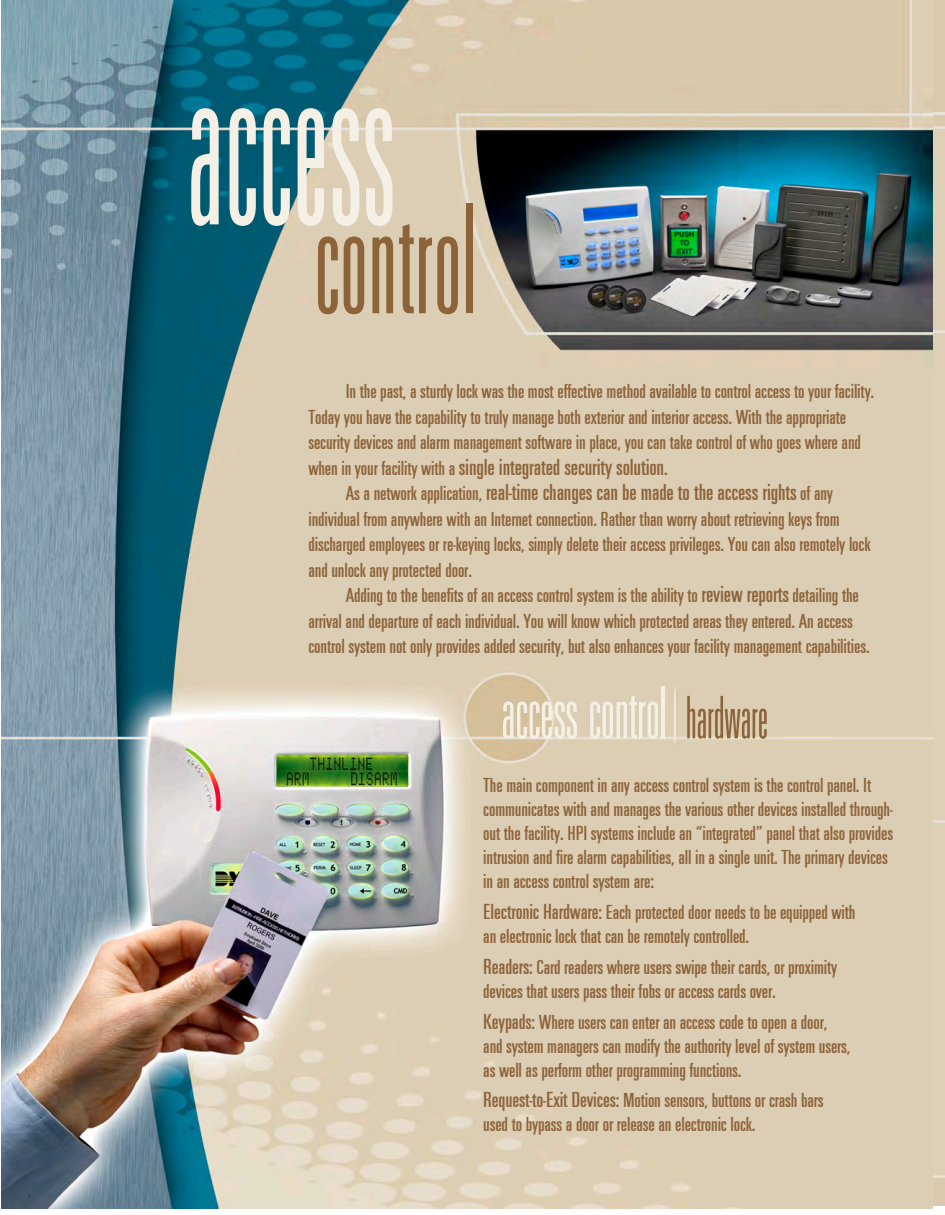
<style>
.page{position:relative;width:945px;height:1215px;background:#fff}
.page>*{position:absolute;margin:0;border:0;box-sizing:border-box;transform-origin:0 0}
.t1{font:249.15px "U49 Normal";color:#f4f0e6;scale:.7 1}
.t2{font:164.7px "U49 Normal";color:#8d633a;scale:.8 1}
.t3{font:79.05px "U49 Normal";letter-spacing:-.01em;color:#f4f0e6;scale:.85 1}
.t4{font:63.75px "U49 Normal";letter-spacing:-.01em;color:#8d633a;scale:.8 1}
.t5{font:24px "U59 Normal";letter-spacing:-.01em;color:#8d633a}
.t6{font:21px/25.5px "U59 Normal";letter-spacing:-.01em;color:#8d633a}
.s1{font-size:21px}
.s2{font-size:24px}
.s3{font-size:22.5px}
</style>
<div class="page">
<img style="left:1px;top:0;width:932px;height:1209px">
<p class="t1" style="left:186px;top:1px;width:301px">access</p>
<p class="t2" style="left:314px;top:165px;width:205px">control</p>
<p class="t6" style="left:308px;top:379px;width:567px;text-indent:37px">In the past, a sturdy lock was the most effective method available to control access to your facility.<br>Today you have the capability to truly manage both exterior and interior access. With the appropriate security devices and alarm management software in place, you can take control of who goes where and</p>
<p class="t5" style="left:308px;top:454px;width:361px"><span class="s1">when in your facility with a</span> single integrated security solution<span class="s1">.</span></p>
<p class="t5" style="left:346px;top:479px;width:489px"><span class="s1">As a network application,</span> real-time changes can be made to the access rights <span class="s1">of any</span></p>
<p class="t6" style="left:308px;top:507px;width:533px">individual from anywhere with an Internet connection. Rather than worry about retrieving keys from</p>
<p class="t6" style="left:308px;top:532px;width:564px">discharged employees or re-keying locks, simply delete their access privileges. You can also remotely lock and unlock any protected door.</p>
<p class="t6" style="left:308px;top:583px;width:563px;text-indent:37px">Adding to the benefits of an access control system is the ability to <span class="s2">review reports</span> detailing the arrival and departure of each individual. You will know which protected areas they entered. An access control system not only provides added security, but also enhances your facility management capabilities.</p>
<p class="t3" style="left:501px;top:667px;width:197px">access control</p>
<p class="t4" style="left:686px;top:681px;width:105px">hardware</p>
<p class="t6" style="left:483px;top:774px;width:411px;line-height:24px">The main component in any access control system is the control panel. It communicates with and manages the various other devices installed through&shy;out the facility. HPI systems include an “integrated” panel that also provides intrusion and fire alarm capabilities, all in a single unit. The primary devices in an access control system are:</p>
<p class="t6" style="left:483px;top:901px;width:374px;line-height:24px"><span class="s3">Electronic Hardware</span>: Each protected door needs to be equipped with an electronic lock that can be remotely controlled.</p>
<p class="t6" style="left:483px;top:955px;width:356px"><span class="s3">Readers</span>: Card readers where users swipe their cards, or proximity</p>
<p class="t6" style="left:483px;top:979px;width:294px">devices that users pass their fobs or access cards over.</p>
<p class="t6" style="left:483px;top:1009px;width:346px"><span class="s3">Keypads</span>: Where users can enter an access code to open a door,</p>
<p class="t6" style="left:483px;top:1033px;width:369px">and system managers can modify the authority level of system users,</p>
<p class="t6" style="left:483px;top:1057px;width:260px">as well as perform other programming functions.</p>
<p class="t6" style="left:483px;top:1088px;width:342px"><span class="s3">Request-to-Exit Devices</span>: Motion sensors, buttons or crash bars</p>
<p class="t6" style="left:483px;top:1112px;width:274px">used to bypass a door or release an electronic lock.</p>
</div>
